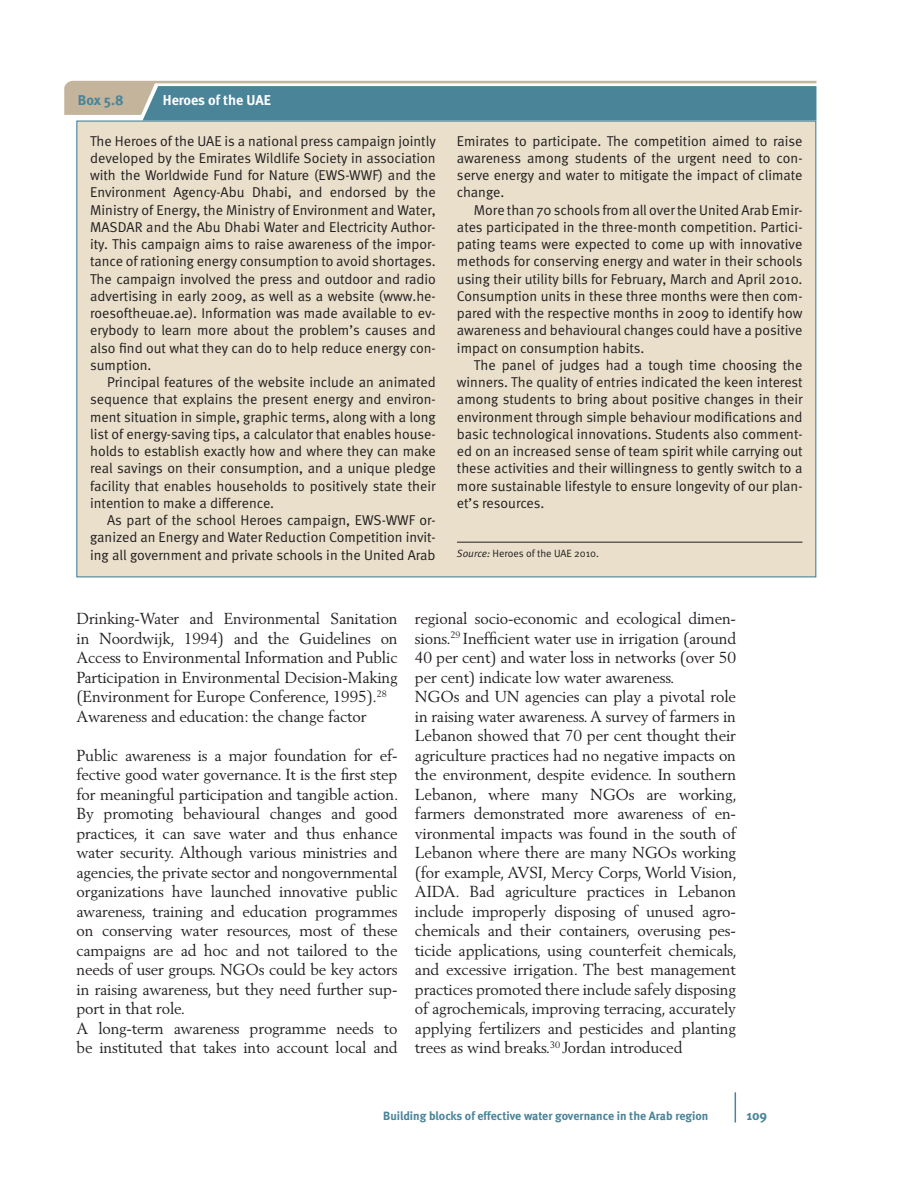
<style>
.page{position:relative;width:918px;height:1188px;background:#fff}
.page>*{position:absolute;margin:0;border:0;box-sizing:border-box;transform-origin:0 0}
.Body_text{font:15.75px/19.5px "Berling LT Std";letter-spacing:-.01em;color:#231f20;text-align:justify}
.Box_body_bagground{font:14.25px/17.2px "Meta Normal";color:#231f20;text-align:justify}
.Table_bar_white{font:700 14.25px "Meta";color:#fff}
.Table_bar_blue{font:700 14.25px "Meta";color:#4a8499}
.t1{font:700 13.5px "Meta";color:#4a8499}
.t2{font:700 12px "Meta";color:#4a8499}
.Source_-_line{font:10.5px "Meta Normal";color:#231f20}
.s1{font-style:italic}
</style>
<div class="page">
<hr style="left:735px;top:1092px;width:1px;height:31px;background:#4a8499">
<div style="left:77px;top:121px;width:739px;height:456px;background:#e9dfca"></div>
<hr style="left:457px;top:542px;width:345px;height:1px;background:#231f20">
<svg style="left:64px;top:80px;width:752px;height:41px;background:#6e97a3"></svg>
<p class="Table_bar_blue" style="left:78px;top:92px;width:47px">Box 5.8</p>
<p class="Table_bar_white" style="left:163px;top:92px;width:109px">Heroes of the UAE</p>
<p class="Box_body_bagground" style="left:90px;top:132px;width:347px">The Heroes of the UAE is a national press campaign jointly developed by the Emirates Wildlife Society in association with the Worldwide Fund for Nature (EWS-WWF) and the Environment Agency-Abu Dhabi, and endorsed by the Ministry of Energy, the Ministry of Environment and Water, MASDAR and the Abu Dhabi Water and Electricity Author&shy;ity. This campaign aims to raise awareness of the impor&shy;tance of rationing energy consumption to avoid shortages.<br>The campaign involved the press and outdoor and radio advertising in early 2009, as well as a website (www.he&shy;roesoftheuae.ae). Information was made available to ev&shy;erybody to learn more about the problem’s causes and also find out what they can do to help reduce energy con&shy;sumption.</p>
<p class="Box_body_bagground" style="left:90px;top:373px;width:347px;text-indent:17px">Principal features of the website include an animated sequence that explains the present energy and environ&shy;ment situation in simple, graphic terms, along with a long list of energy-saving tips, a calculator that enables house&shy;holds to establish exactly how and where they can make real savings on their consumption, and a unique pledge facility that enables households to positively state their intention to make a difference.</p>
<p class="Box_body_bagground" style="left:90px;top:511px;width:347px;text-indent:17px">As part of the school Heroes campaign, EWS-WWF or&shy;ganized an Energy and Water Reduction Competition invit&shy;ing all government and private schools in the United Arab</p>
<p class="Box_body_bagground" style="left:457px;top:132px;width:347px">Emirates to participate. The competition aimed to raise awareness among students of the urgent need to con&shy;serve energy and water to mitigate the impact of climate change.</p>
<p class="Box_body_bagground" style="left:457px;top:201px;width:347px;text-indent:17px">More than 70 schools from all over the United Arab Emir&shy;ates participated in the three-month competition. Partici&shy;pating teams were expected to come up with innovative methods for conserving energy and water in their schools using their utility bills for February, March and April 2010.<br>Consumption units in these three months were then com&shy;pared with the respective months in 2009 to identify how awareness and behavioural changes could have a positive impact on consumption habits.</p>
<p class="Box_body_bagground" style="left:457px;top:356px;width:347px;text-indent:17px">The panel of judges had a tough time choosing the winners. The quality of entries indicated the keen interest among students to bring about positive changes in their environment through simple behaviour modifications and basic technological innovations. Students also comment&shy;ed on an increased sense of team spirit while carrying out these activities and their willingness to gently switch to a more sustainable lifestyle to ensure longevity of our plan&shy;et’s resources.</p>
<p class="Source_-_line" style="left:457px;top:548px;width:144px"><span class="s1">Source:</span> Heroes of the UAE 2010.</p>
<p class="Body_text" style="left:77px;top:609px;width:323px">Drinking-Water and Environmental Sanitation in Noordwijk, 1994) and the Guidelines on Access to Environmental Information and Public Participation in Environmental Decision-Making (Environment for Europe Conference, 1995).<sup>28</sup></p>
<p class="Body_text" style="left:77px;top:706px;width:291px">Awareness and education: the change factor</p>
<p class="Body_text" style="left:77px;top:745px;width:323px">Public awareness is a major foundation for ef&shy;fective good water governance. It is the first step for meaningful participation and tangible action.<br>By promoting behavioural changes and good practices, it can save water and thus enhance water security. Although various ministries and agencies, the private sector and nongovernmental organizations have launched innovative public awareness, training and education programmes on conserving water resources, most of these campaigns are ad hoc and not tailored to the needs of user groups. NGOs could be key actors in raising awareness, but they need further sup&shy;port in that role.</p>
<p class="Body_text" style="left:77px;top:1018px;width:323px">A long-term awareness programme needs to be instituted that takes into account local and</p>
<p class="Body_text" style="left:415px;top:609px;width:323px">regional socio-economic and ecological dimen&shy;sions.<sup>29</sup> Inefficient water use in irrigation (around 40 per cent) and water loss in networks (over 50 per cent) indicate low water awareness.</p>
<p class="Body_text" style="left:415px;top:687px;width:323px">NGOs and UN agencies can play a pivotal role in raising water awareness. A survey of farmers in Lebanon showed that 70 per cent thought their agriculture practices had no negative impacts on the environment, despite evidence. In southern Lebanon, where many NGOs are working, farmers demonstrated more awareness of en&shy;vironmental impacts was found in the south of Lebanon where there are many NGOs working (for example, AVSI, Mercy Corps, World Vision, AIDA. Bad agriculture practices in Lebanon include improperly disposing of unused agro&shy;chemicals and their containers, overusing pes&shy;ticide applications, using counterfeit chemicals, and excessive irrigation. The best management practices promoted there include safely disposing of agrochemicals, improving terracing, accurately applying fertilizers and pesticides and planting trees as wind breaks.<sup>30</sup> Jordan introduced</p>
<p class="t2" style="left:383px;top:1109px;width:327px">Building blocks of effective water governance in the Arab region</p>
<p class="t1" style="left:746px;top:1107px;width:22px">109</p>
</div>
